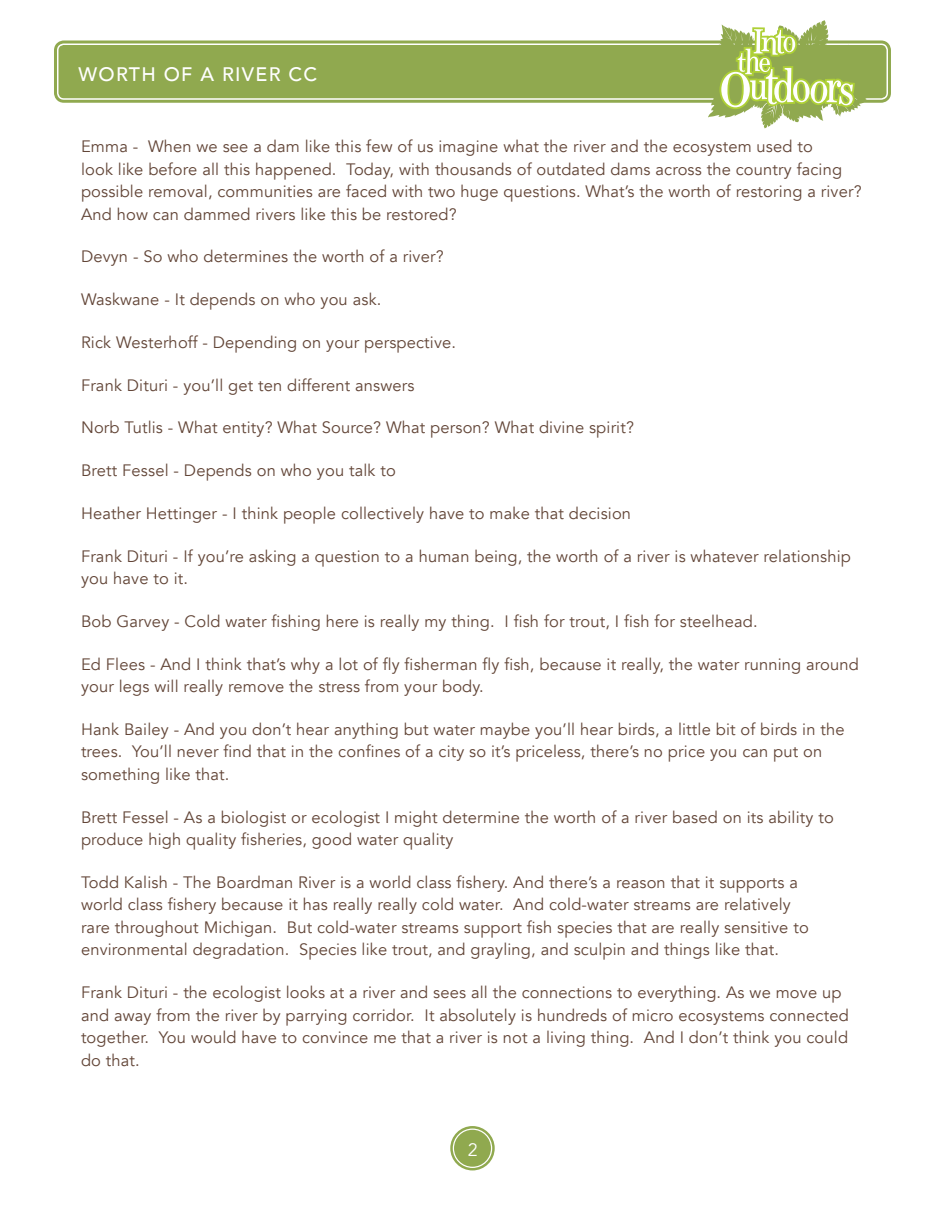
<style>
.page{position:relative;width:945px;height:1215px;background:#fff}
.page>*{position:absolute;margin:0;border:0;box-sizing:border-box;transform-origin:0 0}
.t1{font:500 19.5px "Avenir";letter-spacing:.065em;color:#fff}
.t2{font:18px "Avenir";color:#fff}
.t3{font:16.5px/22.5px "Avenir";letter-spacing:.01em;color:#634638}
</style>
<div class="page">
<div style="left:58px;top:45px;width:829px;height:53px;background:#90a94f;border-radius:5px"></div>
<div style="left:54px;top:41px;width:837px;height:62px;border:3px solid #90a94f;border-radius:8px"></div>
<div style="left:60px;top:47px;width:825px;height:50px;border:3px solid #90a94f;border-radius:2px"></div>
<div style="left:454px;top:1130px;width:37px;height:37px;background:#90a94f;border-radius:50%"></div>
<div style="left:450px;top:1126px;width:45px;height:44px;border:2px solid #90a94f;border-radius:50%"></div>
<div style="left:455px;top:1131px;width:35px;height:34px;border:2px solid #90a94f;border-radius:50%"></div>
<svg style="left:707px;top:20px;width:164px;height:108px"></svg>
<p class="t1" style="left:79px;top:57px;width:240px">WORTH OF A RIVER CC</p>
<h2 class="t3" style="left:81px;top:135px;width:782px">Emma - When we see a dam like this few of us imagine what the river and the ecosystem used to<br>look like before all this happened. Today, with thousands of outdated dams across the country facing possible removal, communities are faced with two huge questions. What’s the worth of restoring a river?<br>And how can dammed rivers like this be restored?</h2>
<h2 class="t3" style="left:81px;top:246px;width:364px">Devyn - So who determines the worth of a river?</h2>
<h2 class="t3" style="left:81px;top:288px;width:302px">Waskwane - It depends on who you ask.</h2>
<h2 class="t3" style="left:81px;top:331px;width:377px">Rick Westerhoff - Depending on your perspective.</h2>
<h2 class="t3" style="left:81px;top:374px;width:335px">Frank Dituri - you’ll get ten different answers</h2>
<h2 class="t3" style="left:81px;top:417px;width:555px">Norb Tutlis - What entity? What Source? What person? What divine spirit?</h2>
<h2 class="t3" style="left:81px;top:459px;width:316px">Brett Fessel - Depends on who you talk to</h2>
<h2 class="t3" style="left:81px;top:502px;width:552px">Heather Hettinger - I think people collectively have to make that decision</h2>
<h2 class="t3" style="left:81px;top:545px;width:771px">Frank Dituri - If you’re asking a question to a human being, the worth of a river is whatever relationship you have to it.</h2>
<h2 class="t3" style="left:81px;top:610px;width:678px">Bob Garvey - Cold water fishing here is really my thing. I fish for trout, I fish for steelhead.</h2>
<h2 class="t3" style="left:81px;top:653px;width:780px">Ed Flees - And I think that’s why a lot of fly fisherman fly fish, because it really, the water running around your legs will really remove the stress from your body.</h2>
<h2 class="t3" style="left:81px;top:718px;width:765px">Hank Bailey - And you don’t hear anything but water maybe you’ll hear birds, a little bit of birds in the trees. You’ll never find that in the confines of a city so it’s priceless, there’s no price you can put on something like that.</h2>
<h2 class="t3" style="left:81px;top:806px;width:754px">Brett Fessel - As a biologist or ecologist I might determine the worth of a river based on its ability to produce high quality fisheries, good water quality</h2>
<h2 class="t3" style="left:81px;top:871px;width:729px">Todd Kalish - The Boardman River is a world class fishery. And there’s a reason that it supports a world class fishery because it has really really cold water. And cold-water streams are relatively rare throughout Michigan. But cold-water streams support fish species that are really sensitive to environmental degradation. Species like trout, and grayling, and sculpin and things like that.</h2>
<h2 class="t3" style="left:81px;top:981px;width:769px">Frank Dituri - the ecologist looks at a river and sees all the connections to everything. As we move up and away from the river by parrying corridor. It absolutely is hundreds of micro ecosystems connected together. You would have to convince me that a river is not a living thing. And I don’t think you could do that.</h2>
<p class="t2" style="left:468px;top:1139px;width:11px">2</p>
</div>
